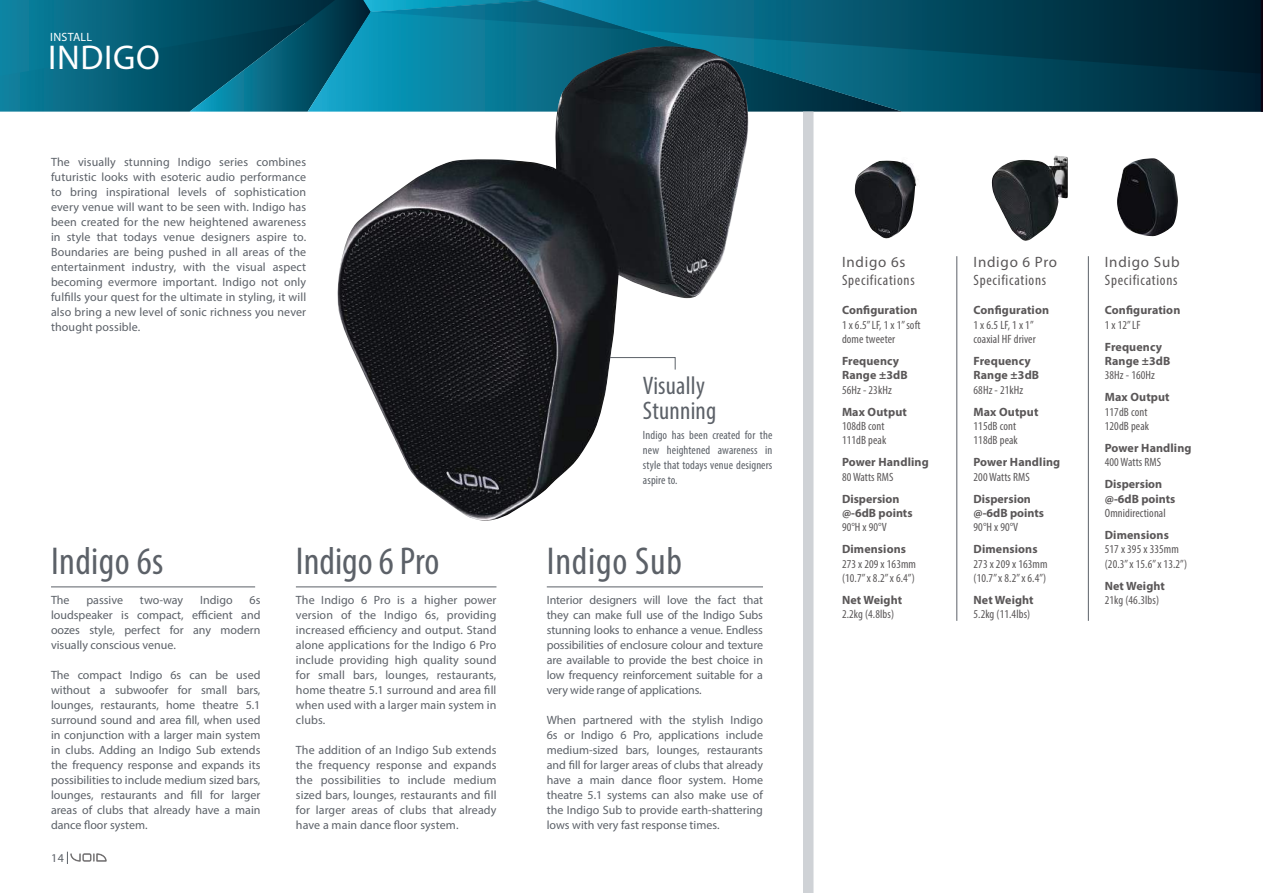
<style>
.page{position:relative;width:1263px;height:893px;background:#fff}
.page>*{position:absolute;margin:0;border:0;box-sizing:border-box;transform-origin:0 0}
.t1{font:condensed 39px "Myriad Pro";letter-spacing:.01em;color:#5c6168}
.t2{font:34.5px "Myriad Pro";letter-spacing:.02em;color:#fff}
.t3{font:condensed 25.5px/25.5px "Myriad Pro";letter-spacing:.01em;color:#5c6168}
.t4{font:condensed 15px "Myriad Pro";letter-spacing:.05em;color:#5a5758}
.t5{font:15px "Myriad Pro";letter-spacing:.05em;color:#5a5758}
.t6{font:12px/15px "Myriad Pro";color:#5c6168;text-align:justify}
.t7{font:condensed 12px/14.4px "Myriad Pro";letter-spacing:.01em;color:#5a5758}
.t8{font:700 12px/14.4px "Myriad Pro";letter-spacing:.01em;color:#5a5758}
.t9{font:condensed 12px/15px "Myriad Pro";letter-spacing:.01em;color:#5c6168;text-align:justify}
.t10{font:12px "Myriad Pro";letter-spacing:.02em;color:#fff}
</style>
<div class="page">
<svg style="left:840px;top:74px;width:421px;height:38px;background:#034357"></svg>
<svg style="left:840px;top:0;width:421px;height:74px;background:#013a4d"></svg>
<svg style="left:0;top:0;width:840px;height:112px;background:#06657f"></svg>
<hr style="left:1088px;top:256px;width:1px;height:365px;background:#5c6168">
<hr style="left:956px;top:256px;width:1px;height:365px;background:#5c6168">
<img style="left:1117px;top:158px;width:61px;height:78px">
<img style="left:992px;top:156px;width:63px;height:85px">
<img style="left:854px;top:160px;width:64px;height:79px">
<hr style="left:51px;top:586px;width:204px;height:1px;background:#5c6168">
<hr style="left:296px;top:586px;width:200px;height:1px;background:#5c6168">
<hr style="left:547px;top:586px;width:216px;height:1px;background:#5c6168">
<div style="left:803px;top:112px;width:10px;height:781px;background:#cfd2d6"></div>
<img style="left:336px;top:46px;width:412px;height:475px">
<img style="left:71px;top:853px;width:35px;height:9px">
<svg style="left:67px;top:852px;width:1px;height:12px"></svg>
<svg style="left:1261px;top:0;width:2px;height:112px"></svg>
<p class="t10" style="left:50px;top:29px;width:43px">INSTALL</p>
<h2 class="t2" style="left:48px;top:36px;width:113px">INDIGO</h2>
<p class="t6" style="left:51px;top:155px;width:257px">The visually stunning Indigo series combines futuristic looks with esoteric audio performance to bring inspirational levels of sophistication every venue will want to be seen with. Indigo has been created for the new heightened awareness in style that todays venue designers aspire to.<br>Boundaries are being pushed in all areas of the entertainment industry, with the visual aspect becoming evermore important. Indigo not only fulfills your quest for the ultimate in styling, it will also bring a new level of sonic richness you never thought possible.</p>
<h1 class="t1" style="left:51px;top:538px;width:114px">Indigo 6s</h1>
<p class="t6" style="left:51px;top:592px;width:20px">The</p>
<p class="t6" style="left:86px;top:592px;width:38px">passive</p>
<p class="t6" style="left:140px;top:592px;width:45px">two-way</p>
<p class="t6" style="left:200px;top:592px;width:34px">Indigo</p>
<p class="t6" style="left:51px;top:592px;width:211px;text-indent:199px">6s loudspeaker is compact, efficient and oozes style, perfect for any modern visually conscious venue.</p>
<p class="t6" style="left:51px;top:667px;width:211px">The compact Indigo 6s can be used without a subwoofer for small bars, lounges, restaurants, home theatre 5.1 surround sound and area fill, when used in conjunction with a larger main system in clubs. Adding an Indigo Sub extends the frequency response and expands its possibilities to include medium sized bars, lounges, restaurants and fill for larger areas of clubs that already have a main dance floor system.</p>
<p class="t6" style="left:51px;top:850px;width:14px">14</p>
<h1 class="t1" style="left:296px;top:538px;width:145px">Indigo 6 Pro</h1>
<p class="t6" style="left:296px;top:592px;width:202px">The Indigo 6 Pro is a higher power version of the Indigo 6s, providing increased efficiency and output. Stand alone applications for the Indigo 6 Pro include providing high quality sound for small bars, lounges, restaurants, home theatre 5.1 surround and area fill when used with a larger main system in clubs.</p>
<p class="t6" style="left:296px;top:742px;width:202px">The addition of an Indigo Sub extends the frequency response and expands the possibilities to include medium sized bars, lounges, restaurants and fill for larger areas of clubs that already have a main dance floor system.</p>
<h3 class="t3" style="left:643px;top:372px;width:75px">Visually<br>Stunning</h3>
<p class="t9" style="left:643px;top:427px;width:131px">Indigo has been created for the new heightened awareness in style that todays venue designers aspire to.</p>
<h1 class="t1" style="left:547px;top:538px;width:137px">Indigo Sub</h1>
<p class="t6" style="left:547px;top:592px;width:218px">Interior designers will love the fact that they can make full use of the Indigo Subs stunning looks to enhance a venue. Endless possibilities of enclosure colour and texture are available to provide the best choice in low frequency reinforcement suitable for a very wide range of applications.</p>
<p class="t6" style="left:547px;top:712px;width:218px">When partnered with the stylish Indigo 6s or Indigo 6 Pro, applications include medium-sized bars, lounges, restaurants and fill for larger areas of clubs that already have a main dance floor system. Home theatre 5.1 systems can also make use of the Indigo Sub to provide earth-shattering lows with very fast response times.</p>
<p class="t5" style="left:842px;top:253px;width:65px">Indigo 6s</p>
<p class="t4" style="left:842px;top:271px;width:74px">Specifications</p>
<p class="t8" style="left:842px;top:303px;width:77px">Configuration</p>
<p class="t7" style="left:842px;top:317px;width:80px">1 x 6.5” LF, 1 x 1” soft dome tweeter</p>
<p class="t8" style="left:842px;top:353px;width:67px">Frequency<br>Range ±3dB</p>
<p class="t7" style="left:842px;top:382px;width:51px">56Hz - 23kHz</p>
<p class="t8" style="left:842px;top:404px;width:66px">Max Output</p>
<p class="t7" style="left:842px;top:419px;width:46px">108dB cont<br>111dB peak</p>
<p class="t8" style="left:842px;top:455px;width:88px">Power Handling</p>
<p class="t7" style="left:842px;top:469px;width:53px">80 Watts RMS</p>
<p class="t8" style="left:842px;top:491px;width:72px">Dispersion @-6dB points</p>
<p class="t7" style="left:842px;top:520px;width:46px">90°H x 90°V</p>
<p class="t8" style="left:842px;top:542px;width:66px">Dimensions</p>
<p class="t7" style="left:842px;top:556px;width:76px">273 x 209 x 163mm (10.7” x 8.2” x 6.4”)</p>
<p class="t8" style="left:842px;top:592px;width:62px">Net Weight</p>
<p class="t7" style="left:842px;top:607px;width:54px">2.2kg (4.8lbs)</p>
<p class="t5" style="left:973px;top:253px;width:85px">Indigo 6 Pro</p>
<p class="t4" style="left:973px;top:271px;width:74px">Specifications</p>
<p class="t8" style="left:973px;top:303px;width:77px">Configuration</p>
<p class="t7" style="left:973px;top:317px;width:64px">1 x 6.5 LF, 1 x 1” coaxial HF driver</p>
<p class="t8" style="left:973px;top:353px;width:67px">Frequency<br>Range ±3dB</p>
<p class="t7" style="left:973px;top:382px;width:51px">68Hz - 21kHz</p>
<p class="t8" style="left:973px;top:404px;width:66px">Max Output</p>
<p class="t7" style="left:973px;top:419px;width:46px">115dB cont<br>118dB peak</p>
<p class="t8" style="left:973px;top:455px;width:88px">Power Handling</p>
<p class="t7" style="left:973px;top:469px;width:58px">200 Watts RMS</p>
<p class="t8" style="left:973px;top:491px;width:72px">Dispersion @-6dB points</p>
<p class="t7" style="left:973px;top:520px;width:46px">90°H x 90°V</p>
<p class="t8" style="left:973px;top:542px;width:66px">Dimensions</p>
<p class="t7" style="left:973px;top:556px;width:76px">273 x 209 x 163mm (10.7” x 8.2” x 6.4”)</p>
<p class="t8" style="left:973px;top:592px;width:62px">Net Weight</p>
<p class="t7" style="left:973px;top:607px;width:58px">5.2kg (11.4lbs)</p>
<p class="t5" style="left:1105px;top:253px;width:76px">Indigo Sub</p>
<p class="t4" style="left:1105px;top:271px;width:74px">Specifications</p>
<p class="t8" style="left:1105px;top:303px;width:77px">Configuration</p>
<p class="t7" style="left:1105px;top:317px;width:37px">1 x 12” LF</p>
<p class="t8" style="left:1105px;top:339px;width:67px">Frequency<br>Range ±3dB</p>
<p class="t7" style="left:1105px;top:368px;width:52px">38Hz - 160Hz</p>
<p class="t8" style="left:1105px;top:390px;width:66px">Max Output</p>
<p class="t7" style="left:1105px;top:404px;width:46px">117dB cont<br>120dB peak</p>
<p class="t8" style="left:1105px;top:440px;width:88px">Power Handling</p>
<p class="t7" style="left:1105px;top:455px;width:58px">400 Watts RMS</p>
<p class="t8" style="left:1105px;top:477px;width:72px">Dispersion @-6dB points</p>
<p class="t7" style="left:1105px;top:506px;width:62px">Omnidirectional</p>
<p class="t8" style="left:1105px;top:527px;width:66px">Dimensions</p>
<p class="t7" style="left:1105px;top:542px;width:84px">517 x 395 x 335mm (20.3” x 15.6” x 13.2”)</p>
<p class="t8" style="left:1105px;top:578px;width:62px">Net Weight</p>
<p class="t7" style="left:1105px;top:593px;width:56px">21kg (46.3lbs)</p>
</div>
